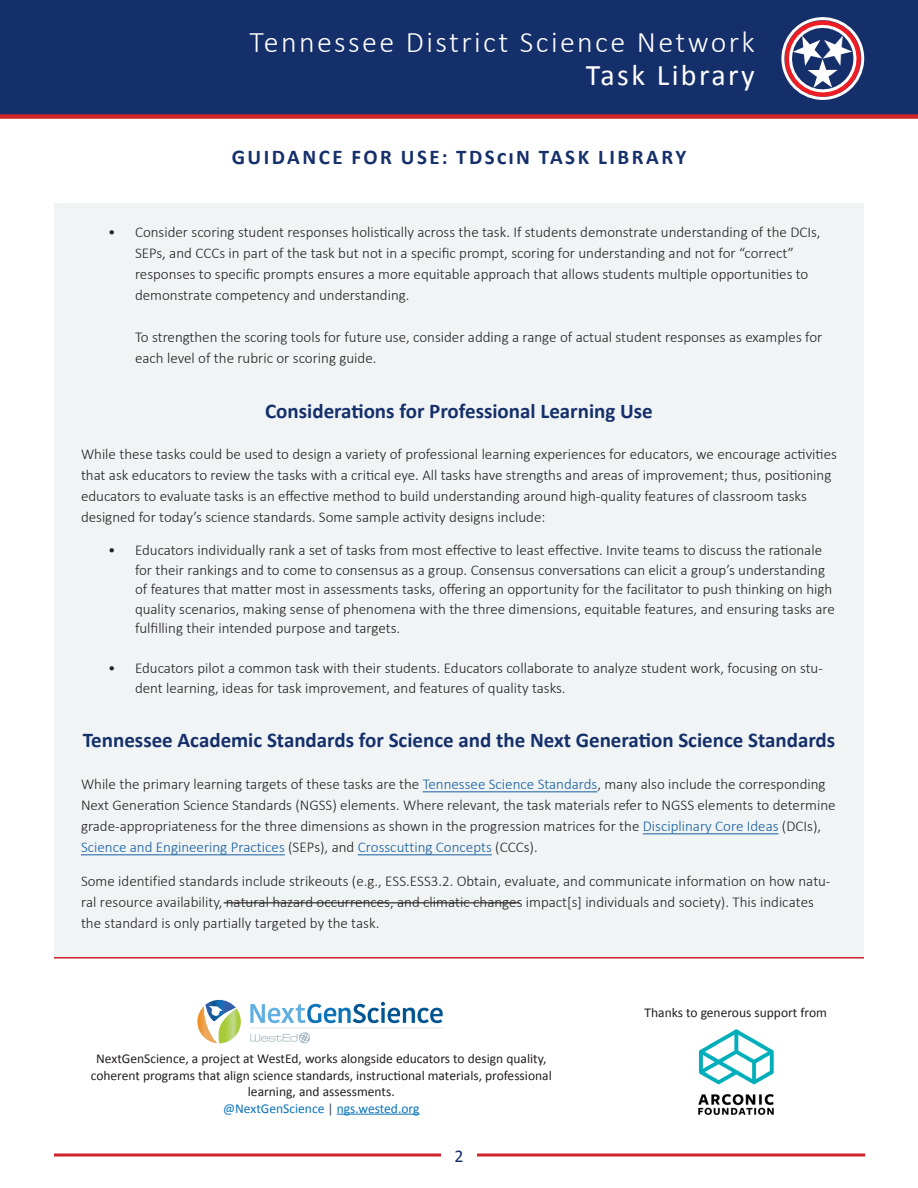
<style>
.page{position:relative;width:918px;height:1188px;background:#fff}
.page>*{position:absolute;margin:0;border:0;box-sizing:border-box;transform-origin:0 0}
.t1{font:300 30px "Calibri";letter-spacing:.08em;color:#fff}
.t2{font:30px "Calibri";letter-spacing:.08em;color:#fff}
.t3{font:700 21px "Calibri";color:#152f6a}
.t4{font:700 21px "Calibri";letter-spacing:.12em;color:#152f6a}
.t5{font:18px "Calibri";color:#152f6a}
.t6{font:300 15px/21px "Calibri";color:#231f20}
.t7{font:13.5px/16.5px "Calibri";color:#231f20;text-align:center}
.t8{font:13.5px "Calibri";color:#0973b9}
.s1{color:#175d9e}
.s2{color:#3d5461}
</style>
<div class="page">
<div style="left:0;top:0;width:918px;height:117px;background:#152f6a"></div>
<div style="left:0;top:114px;width:918px;height:5px;background:#d1232a"></div>
<hr style="left:54px;top:1154px;width:811px;height:2px;background:#d1232a">
<div style="left:441px;top:1139px;width:36px;height:32px;background:#fff"></div>
<div style="left:54px;top:203px;width:810px;height:755px;background:#f0f4f5"></div>
<svg style="left:197px;top:1000px;width:44px;height:44px"></svg>
<svg style="left:250px;top:1002px;width:193px;height:21px"></svg>
<hr style="left:250px;top:1028px;width:194px;height:1px;background:#dfe8eb">
<svg style="left:250px;top:1032px;width:60px;height:12px"></svg>
<hr style="left:337px;top:1114px;width:82px;height:1px;background:#0973b9">
<img style="left:698px;top:1029px;width:76px;height:86px">
<hr style="left:54px;top:957px;width:810px;height:1px;background:#d1232a">
<hr style="left:224px;top:902px;width:295px;height:1px;background:#231f20">
<hr style="left:423px;top:791px;width:174px;height:1px;background:#175d9e">
<hr style="left:643px;top:833px;width:136px;height:1px;background:#175d9e">
<hr style="left:81px;top:854px;width:204px;height:1px;background:#175d9e">
<hr style="left:358px;top:854px;width:134px;height:1px;background:#175d9e">
<svg style="left:781px;top:17px;width:84px;height:83px"></svg>
<h1 class="t1" style="left:250px;top:24px;width:507px">Tennessee District Science Network</h1>
<h1 class="t2" style="left:586px;top:56px;width:170px">Task Library</h1>
<p class="t4" style="left:232px;top:144px;width:456px">GUIDANCE FOR USE: TDSciN TASK LIBRARY</p>
<p class="t6" style="left:135px;top:221px;width:687px;text-indent:-27px">• Consider scoring student responses holistically across the task. If students demonstrate understanding of the DCIs, SEPs, and CCCs in part of the task but not in a specific prompt, scoring for understanding and not for “correct” responses to specific prompts ensures a more equitable approach that allows students multiple opportunities to demonstrate competency and understanding.</p>
<p class="t6" style="left:135px;top:326px;width:689px">To strengthen the scoring tools for future use, consider adding a range of actual student responses as examples for each level of the rubric or scoring guide.</p>
<p class="t3" style="left:265px;top:398px;width:389px">Considerations for Professional Learning Use</p>
<p class="t6" style="left:81px;top:443px;width:757px">While these tasks could be used to design a variety of professional learning experiences for educators, we encourage activities that ask educators to review the tasks with a critical eye. All tasks have strengths and areas of improvement; thus, positioning educators to evaluate tasks is an effective method to build understanding around high-quality features of classroom tasks designed for today’s science standards. Some sample activity designs include:</p>
<p class="t6" style="left:135px;top:540px;width:701px;line-height:19.5px;text-indent:-27px">• Educators individually rank a set of tasks from most effective to least effective. Invite teams to discuss the rationale for their rankings and to come to consensus as a group. Consensus conversations can elicit a group’s understanding of features that matter most in assessments tasks, offering an opportunity for the facilitator to push thinking on high quality scenarios, making sense of phenomena with the three dimensions, equitable features, and ensuring tasks are fulfilling their intended purpose and targets.</p>
<p class="t6" style="left:135px;top:658px;width:690px;line-height:19.5px;text-indent:-27px">• Educators pilot a common task with their students. Educators collaborate to analyze student work, focusing on stu&shy;dent learning, ideas for task improvement, and features of quality tasks.</p>
<p class="t3" style="left:83px;top:727px;width:754px">Tennessee Academic Standards for Science and the Next Generation Science Standards</p>
<p class="t6" style="left:81px;top:773px;width:756px">While the primary learning targets of these tasks are the <span class="s1">Tennessee Science Standards</span>, many also include the corresponding Next Generation Science Standards (NGSS) elements. Where relevant, the task materials refer to NGSS elements to determine grade-appropriateness for the three dimensions as shown in the progression matrices for the <span class="s1">Disciplinary Core Ideas</span> (DCIs), <span class="s1">Science and Engineering Practices</span> (SEPs), and <span class="s1">Crosscutting Concepts</span> (CCCs).</p>
<p class="t6" style="left:81px;top:870px;width:751px">Some identified standards include strikeouts (e.g., ESS.ESS3.2. Obtain, evaluate, and communicate information on how natu&shy;ral resource availability, natural hazard occurrences, and climatic changes impact[s] individuals and society). This indicates the standard is only partially targeted by the task.</p>
<p class="t7" style="left:91px;top:1050px;width:462px">NextGenScience, a project at WestEd, works alongside educators to design quality, coherent programs that align science standards, instructional materials, professional learning, and assessments.</p>
<p class="t8" style="left:223px;top:1100px;width:198px">@NextGenScience <span class="s2">|</span> ngs.wested.org</p>
<p class="t5" style="left:454px;top:1144px;width:11px">2</p>
<p class="t7" style="left:645px;top:1004px;width:184px">Thanks to generous support from</p>
</div>
